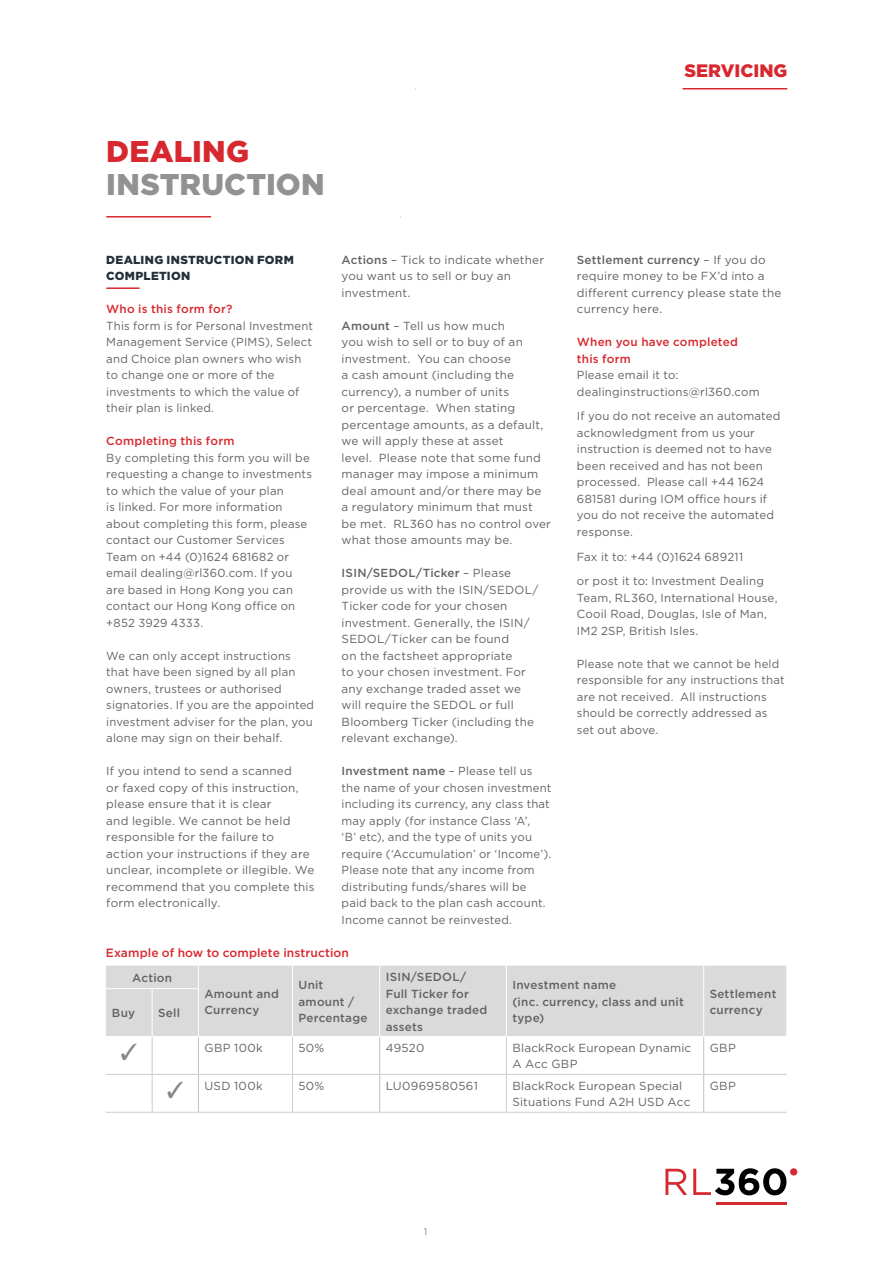
<style>
.page{position:relative;width:893px;height:1263px;background:#fff}
.page>*{position:absolute;margin:0;border:0;box-sizing:border-box;transform-origin:0 0}
.Headline{font:900 30px/33px "Gotham";letter-spacing:.005em;color:#929292}
.Body_text{font:22.5px "MS Gothic";color:#878787}
.Product_name{font:900 18px "Gotham";color:#d7282f}
.Subheading_Red{font:500 12px "Gotham";letter-spacing:.005em;color:#d7282f}
.Body{font:11.7px/16.5px "Gotham";letter-spacing:.015em;color:#646363}
.Table_header_large{font:500 11.7px/16.5px "Gotham";letter-spacing:.02em;color:#646363}
.Table_body_large{font:11.7px/16.5px "Gotham";letter-spacing:.02em;color:#646363}
.Subheadline_2{font:500 11.7px/16.5px "Gotham";letter-spacing:.02em;color:#d7282f}
.Subheadline{font:900 11.7px/16.5px "Gotham";letter-spacing:.025em;color:#25303b}
.t1{font:9.75px "Gotham";color:#878787}
.s1{color:#d7282f}
.s2{font-weight:500}
</style>
<div class="page">
<hr style="left:106px;top:287px;width:210px;height:2px;background:#d7282f">
<hr style="left:140px;top:287px;width:176px;height:3px;background:#fff">
<hr style="left:106px;top:216px;width:294px;height:2px;background:#d7282f">
<hr style="left:211px;top:215px;width:189px;height:3px;background:#fff">
<hr style="left:716px;top:1202px;width:70px;height:3px;background:#d7282f">
<div style="left:790px;top:1168px;width:7px;height:7px;background:#d7282f;border-radius:50%"></div>
<svg style="left:665px;top:1168px;width:121px;height:27px"></svg>
<hr style="left:415px;top:88px;width:372px;height:1px;background:#d7282f">
<hr style="left:415px;top:87px;width:267px;height:3px;background:#fff">
<div style="left:106px;top:966px;width:680px;height:70px;background:#dadada"></div>
<hr style="left:152px;top:1037px;width:1px;height:37px;background:#c9ccd2">
<hr style="left:292px;top:1037px;width:1px;height:37px;background:#c9ccd2">
<hr style="left:506px;top:1037px;width:1px;height:37px;background:#c9ccd2">
<hr style="left:152px;top:1075px;width:1px;height:37px;background:#c9ccd2">
<hr style="left:292px;top:1075px;width:1px;height:37px;background:#c9ccd2">
<hr style="left:506px;top:1075px;width:1px;height:37px;background:#c9ccd2">
<hr style="left:198px;top:1037px;width:1px;height:37px;background:#c5c1c0">
<hr style="left:379px;top:1037px;width:1px;height:37px;background:#c5c1c0">
<hr style="left:703px;top:1037px;width:1px;height:37px;background:#c5c1c0">
<hr style="left:198px;top:1075px;width:1px;height:37px;background:#c5c1c0">
<hr style="left:379px;top:1075px;width:1px;height:37px;background:#c5c1c0">
<hr style="left:703px;top:1075px;width:1px;height:37px;background:#c5c1c0">
<svg style="left:198px;top:966px;width:1px;height:22px"></svg>
<svg style="left:292px;top:966px;width:1px;height:23px"></svg>
<svg style="left:379px;top:966px;width:1px;height:23px"></svg>
<hr style="left:198px;top:989px;width:1px;height:47px;background:#fff">
<hr style="left:292px;top:989px;width:1px;height:47px;background:#fff">
<hr style="left:379px;top:989px;width:1px;height:47px;background:#fff">
<svg style="left:506px;top:966px;width:1px;height:23px"></svg>
<hr style="left:152px;top:989px;width:1px;height:47px;background:#fff">
<hr style="left:506px;top:989px;width:1px;height:47px;background:#fff">
<svg style="left:703px;top:966px;width:1px;height:23px"></svg>
<svg style="left:786px;top:966px;width:1px;height:23px"></svg>
<hr style="left:106px;top:988px;width:46px;height:1px;background:#fff">
<hr style="left:152px;top:988px;width:47px;height:1px;background:#fff">
<hr style="left:703px;top:989px;width:1px;height:47px;background:#fff">
<hr style="left:106px;top:1074px;width:46px;height:1px;background:#c9ccd2">
<hr style="left:152px;top:1074px;width:46px;height:1px;background:#c9ccd2">
<hr style="left:198px;top:1074px;width:95px;height:1px;background:#c9ccd2">
<hr style="left:292px;top:1074px;width:88px;height:1px;background:#c9ccd2">
<hr style="left:380px;top:1074px;width:126px;height:1px;background:#c9ccd2">
<hr style="left:506px;top:1074px;width:198px;height:1px;background:#c9ccd2">
<hr style="left:704px;top:1074px;width:83px;height:1px;background:#c9ccd2">
<hr style="left:106px;top:1112px;width:46px;height:1px;background:#c9ccd2">
<hr style="left:152px;top:1112px;width:46px;height:1px;background:#c9ccd2">
<hr style="left:198px;top:1112px;width:95px;height:1px;background:#c9ccd2">
<hr style="left:292px;top:1112px;width:88px;height:1px;background:#c9ccd2">
<hr style="left:380px;top:1112px;width:126px;height:1px;background:#c9ccd2">
<hr style="left:506px;top:1112px;width:198px;height:1px;background:#c9ccd2">
<hr style="left:704px;top:1112px;width:83px;height:1px;background:#c9ccd2">
<p class="Headline" style="left:106px;top:135px;width:220px"><span class="s1">DEALING<br></span>INSTRUCTION</p>
<p class="Subheadline" style="left:106px;top:251px;width:189px">DEALING INSTRUCTION FORM<br>COMPLETION</p>
<p class="Subheadline_2" style="left:106px;top:300px;width:128px">Who is this form for?</p>
<p class="Body" style="left:106px;top:317px;width:208px">This form is for Personal Investment<br>Management Service (PIMS), Select and Choice plan owners who wish to change one or more of the investments to which the value of their plan is linked.</p>
<p class="Subheadline_2" style="left:106px;top:432px;width:130px">Completing this form</p>
<p class="Body" style="left:106px;top:449px;width:207px">By completing this form you will be requesting a change to investments to which the value of your plan<br>is linked. For more information about completing this form, please contact our Customer Services<br>Team on +44 (0)1624 681682 or email dealing@rl360.com. If you are based in Hong Kong you can contact our Hong Kong office on +852 3929 4333.</p>
<p class="Body" style="left:106px;top:647px;width:209px">We can only accept instructions that have been signed by all plan owners, trustees or authorised signatories. If you are the appointed investment adviser for the plan, you alone may sign on their behalf.</p>
<p class="Body" style="left:106px;top:762px;width:210px">If you intend to send a scanned<br>or faxed copy of this instruction, please ensure that it is clear<br>and legible. We cannot be held responsible for the failure to<br>action your instructions if they are unclear, incomplete or illegible. We recommend that you complete this form electronically.</p>
<p class="Body" style="left:342px;top:251px;width:204px"><span class="s2">Actions</span> – Tick to indicate whether you want us to sell or buy an investment.</p>
<p class="Body" style="left:342px;top:317px;width:211px"><span class="s2">Amount</span> – Tell us how much<br>you wish to sell or to buy of an investment. You can choose<br>a cash amount (including the currency), a number of units<br>or percentage. When stating percentage amounts, as a default, we will apply these at asset<br>level. Please note that some fund manager may impose a minimum deal amount and/or there may be a regulatory minimum that must<br>be met. RL360 has no control over what those amounts may be.</p>
<p class="Body" style="left:342px;top:564px;width:198px"><span class="s2">ISIN/SEDOL/Ticker</span> – Please provide us with the ISIN/SEDOL/<br>Ticker code for your chosen investment. Generally, the ISIN/<br>SEDOL/Ticker can be found<br>on the factsheet appropriate<br>to your chosen investment. For any exchange traded asset we will require the SEDOL or full<br>Bloomberg Ticker (including the relevant exchange).</p>
<p class="Body" style="left:342px;top:762px;width:211px"><span class="s2">Investment name</span> – Please tell us the name of your chosen investment including its currency, any class that may apply (for instance Class ‘A’,<br>‘B’ etc), and the type of units you require (‘Accumulation’ or ‘Income’).<br>Please note that any income from distributing funds/shares will be paid back to the plan cash account.<br>Income cannot be reinvested.</p>
<p class="Subheading_Red" style="left:106px;top:945px;width:245px">Example of how to complete instruction</p>
<p class="Product_name" style="left:684px;top:58px;width:104px">SERVICING</p>
<p class="Body" style="left:577px;top:251px;width:206px"><span class="s2">Settlement currency</span> – If you do require money to be FX’d into a different currency please state the currency here.</p>
<p class="Subheadline_2" style="left:577px;top:333px;width:163px">When you have completed this form</p>
<p class="Body" style="left:577px;top:366px;width:184px">Please email it to: dealinginstructions@rl360.com</p>
<p class="Body" style="left:577px;top:408px;width:205px">If you do not receive an automated acknowledgment from us your instruction is deemed not to have been received and has not been processed. Please call +44 1624<br>681581 during IOM office hours if you do not receive the automated response.</p>
<p class="Body" style="left:577px;top:548px;width:168px">Fax it to: +44 (0)1624 689211</p>
<p class="Body" style="left:577px;top:573px;width:202px">or post it to: Investment Dealing<br>Team, RL360, International House,<br>Cooil Road, Douglas, Isle of Man,<br>IM2 2SP, British Isles.</p>
<p class="Body" style="left:577px;top:655px;width:209px">Please note that we cannot be held responsible for any instructions that are not received. All instructions should be correctly addressed as set out above.</p>
<p class="Table_header_large" style="left:204px;top:985px;width:76px">Amount and<br>Currency</p>
<p class="Table_header_large" style="left:298px;top:977px;width:71px">Unit amount /<br>Percentage</p>
<p class="Table_header_large" style="left:386px;top:968px;width:103px">ISIN/SEDOL/<br>Full Ticker for exchange traded assets</p>
<p class="Table_header_large" style="left:512px;top:977px;width:105px">Investment name</p>
<p class="Table_header_large" style="left:132px;top:969px;width:41px">Action</p>
<p class="Table_header_large" style="left:710px;top:985px;width:68px">Settlement</p>
<p class="Table_header_large" style="left:512px;top:993px;width:173px">(inc. currency, class and unit type)</p>
<p class="Table_header_large" style="left:112px;top:1005px;width:25px">Buy</p>
<p class="Table_header_large" style="left:158px;top:1005px;width:23px">Sell</p>
<p class="Table_header_large" style="left:710px;top:1001px;width:54px">currency</p>
<p class="Body_text" style="left:118px;top:1040px;width:24px">✓</p>
<p class="Table_body_large" style="left:204px;top:1039px;width:60px">GBP 100k</p>
<p class="Table_body_large" style="left:298px;top:1039px;width:27px">50%</p>
<p class="Table_body_large" style="left:386px;top:1039px;width:40px">49520</p>
<p class="Table_body_large" style="left:512px;top:1039px;width:180px">BlackRock European Dynamic<br>A Acc GBP</p>
<p class="Table_body_large" style="left:710px;top:1039px;width:28px">GBP</p>
<p class="Body_text" style="left:164px;top:1078px;width:24px">✓</p>
<p class="Table_body_large" style="left:204px;top:1077px;width:60px">USD 100k</p>
<p class="Table_body_large" style="left:298px;top:1077px;width:27px">50%</p>
<p class="Table_body_large" style="left:386px;top:1077px;width:94px">LU0969580561</p>
<p class="Table_body_large" style="left:512px;top:1077px;width:179px">BlackRock European Special<br>Situations Fund A2H USD Acc</p>
<p class="Table_body_large" style="left:710px;top:1077px;width:28px">GBP</p>
<p class="t1" style="left:424px;top:1225px;width:5px">1</p>
</div>
